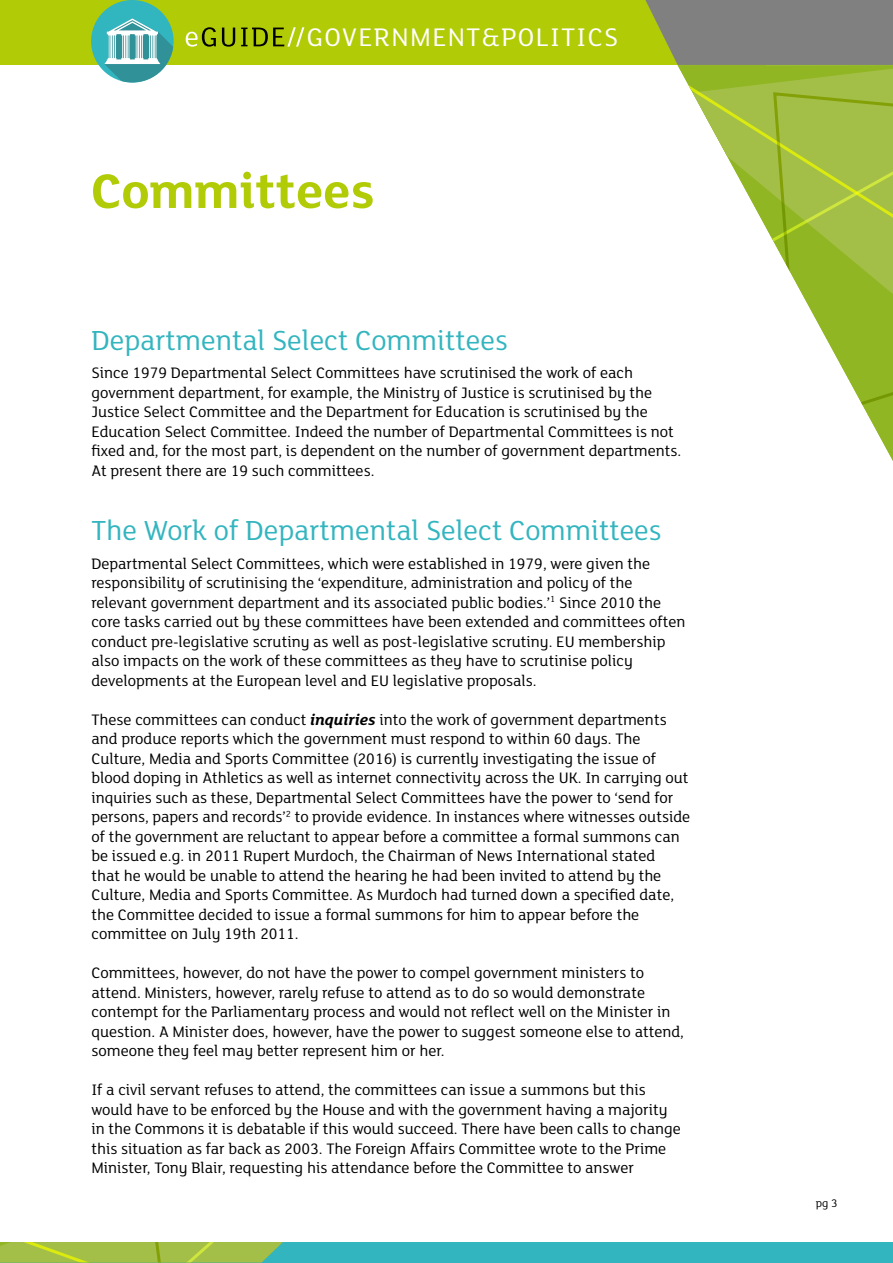
<style>
.page{position:relative;width:893px;height:1263px;background:#fff}
.page>*{position:absolute;margin:0;border:0;box-sizing:border-box;transform-origin:0 0}
.t1{font:700 52.5px "FS Lola";color:#b2cb07}
.t2{font:30px "FS Lola";color:#33b5bf}
.t3{font:27.75px "FS Lola";letter-spacing:.05em;color:#fff}
.t4{font:16.5px/19.5px "FS Lola";color:#000}
.t5{font:12px "FS Lola";color:#000}
.s1{font-weight:700;font-style:italic}
</style>
<div class="page">
<div style="left:0;top:0;width:893px;height:65px;background:#b2cb07"></div>
<svg style="left:645px;top:0;width:248px;height:65px;background:#838577"></svg>
<svg style="left:186px;top:27px;width:30px;height:20px"></svg>
<svg style="left:222px;top:28px;width:13px;height:19px"></svg>
<svg style="left:241px;top:27px;width:63px;height:20px"></svg>
<div style="left:0;top:1242px;width:893px;height:21px;background:#33b5bf"></div>
<svg style="left:678px;top:65px;width:215px;height:391px"></svg>
<svg style="left:771px;top:91px;width:122px;height:336px"></svg>
<svg style="left:0;top:1242px;width:283px;height:20px;background:#a1c048"></svg>
<div style="left:91px;top:0;width:83px;height:82px;background:#31b5bf;border-radius:50%"></div>
<svg style="left:104px;top:18px;width:70px;height:64px"></svg>
<h3 class="t3" style="left:307px;top:19px;width:313px">GOVERNMENT&amp;POLITICS</h3>
<h1 class="t1" style="left:91px;top:155px;width:285px">Committees</h1>
<h2 class="t2" style="left:91px;top:320px;width:418px">Departmental Select Committees</h2>
<p class="t4" style="left:91px;top:362px;width:591px">Since 1979 Departmental Select Committees have scrutinised the work of each government department, for example, the Ministry of Justice is scrutinised by the Justice Select Committee and the Department for Education is scrutinised by the Education Select Committee. Indeed the number of Departmental Committees is not fixed and, for the most part, is dependent on the number of government departments.<br>At present there are 19 such committees.</p>
<h2 class="t2" style="left:91px;top:511px;width:572px">The Work of Departmental Select Committees</h2>
<p class="t4" style="left:91px;top:553px;width:596px">Departmental Select Committees, which were established in 1979, were given the responsibility of scrutinising the ‘expenditure, administration and policy of the relevant government department and its associated public bodies.’<sup>1</sup> Since 2010 the core tasks carried out by these committees have been extended and committees often conduct pre-legislative scrutiny as well as post-legislative scrutiny. EU membership also impacts on the work of these committees as they have to scrutinise policy developments at the European level and EU legislative proposals.</p>
<p class="t4" style="left:91px;top:709px;width:600px">These committees can conduct <span class="s1">inquiries</span> into the work of government departments and produce reports which the government must respond to within 60 days. The Culture, Media and Sports Committee (2016) is currently investigating the issue of blood doping in Athletics as well as internet connectivity across the UK. In carrying out inquiries such as these, Departmental Select Committees have the power to ‘send for persons, papers and records’<sup>2</sup> to provide evidence. In instances where witnesses outside of the government are reluctant to appear before a committee a formal summons can be issued e.g. in 2011 Rupert Murdoch, the Chairman of News International stated<br>that he would be unable to attend the hearing he had been invited to attend by the Culture, Media and Sports Committee. As Murdoch had turned down a specified date, the Committee decided to issue a formal summons for him to appear before the committee on July 19th 2011.</p>
<p class="t4" style="left:91px;top:962px;width:594px">Committees, however, do not have the power to compel government ministers to attend. Ministers, however, rarely refuse to attend as to do so would demonstrate contempt for the Parliamentary process and would not reflect well on the Minister in question. A Minister does, however, have the power to suggest someone else to attend, someone they feel may better represent him or her.</p>
<p class="t4" style="left:91px;top:1079px;width:591px">If a civil servant refuses to attend, the committees can issue a summons but this would have to be enforced by the House and with the government having a majority in the Commons it is debatable if this would succeed. There have been calls to change this situation as far back as 2003. The Foreign Affairs Committee wrote to the Prime Minister, Tony Blair, requesting his attendance before the Committee to answer</p>
<p class="t5" style="left:816px;top:1195px;width:23px">pg 3</p>
</div>
